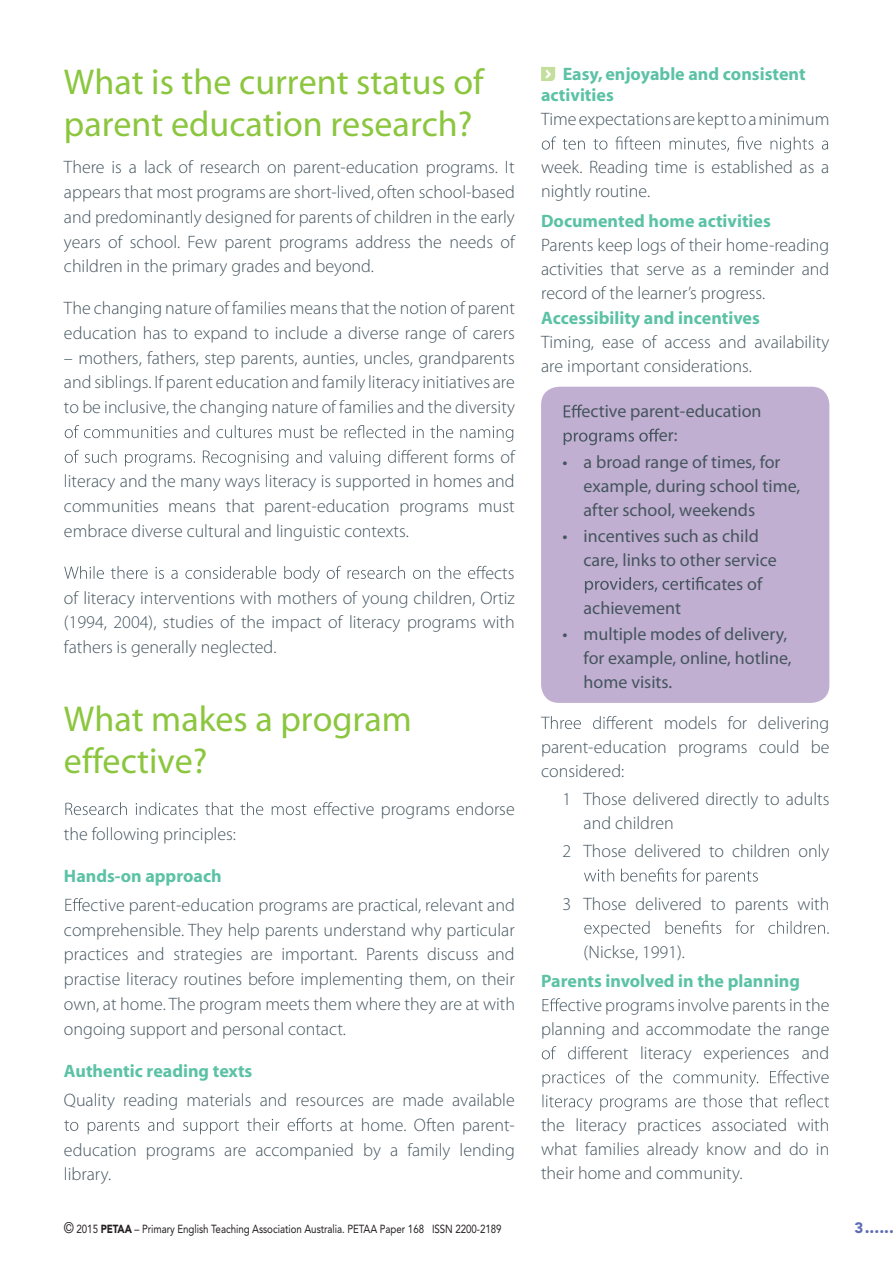
<style>
.page{position:relative;width:893px;height:1263px;background:#fff}
.page>*{position:absolute;margin:0;border:0;box-sizing:border-box;transform-origin:0 0}
.t1{font:36px/42px "Myriad";color:#8bc63e}
.t2{font:300 18px/24.8px "Myriad Pro";color:#45555f;text-align:justify}
.t3{font:18px/24px "Myriad Pro";color:#45555f}
.t4{font:700 18px/21px "Myriad";color:#5bc2a5}
.t5{font:900 16.5px "Avenir";color:#5d6cb3}
.t6{font:11.7px "Avenir";letter-spacing:-.005em;color:#231f20;scale:.83 1}
.s1{font-size:15.3px}
.s2{font-weight:900}
.s3{font-size:15px}
</style>
<div class="page">
<div style="left:541px;top:387px;width:288px;height:316px;background:#c1afd1;border-radius:18px"></div>
<svg style="left:541px;top:67px;width:14px;height:14px"></svg>
<svg style="left:65px;top:425px;width:448px;height:17px"></svg>
<svg style="left:65px;top:450px;width:347px;height:16px"></svg>
<svg style="left:64px;top:566px;width:423px;height:17px"></svg>
<svg style="left:65px;top:802px;width:268px;height:13px"></svg>
<svg style="left:65px;top:898px;width:18px;height:13px"></svg>
<svg style="left:64px;top:1118px;width:242px;height:16px"></svg>
<svg style="left:542px;top:136px;width:286px;height:17px"></svg>
<svg style="left:564px;top:404px;width:18px;height:13px"></svg>
<svg style="left:564px;top:428px;width:96px;height:17px"></svg>
<svg style="left:585px;top:577px;width:118px;height:16px"></svg>
<svg style="left:541px;top:716px;width:76px;height:13px"></svg>
<svg style="left:584px;top:868px;width:174px;height:17px"></svg>
<svg style="left:584px;top:921px;width:245px;height:16px"></svg>
<svg style="left:543px;top:998px;width:17px;height:13px"></svg>
<svg style="left:542px;top:1046px;width:50px;height:13px"></svg>
<svg style="left:542px;top:1070px;width:246px;height:17px"></svg>
<svg style="left:543px;top:1094px;width:286px;height:17px"></svg>
<h1 class="t1" style="left:64px;top:62px;width:421px">What is the current status of parent education research?</h1>
<p class="t2" style="left:64px;top:155px;width:452px">There is a lack of research on parent-education programs. It appears that most programs are short-lived, often school-based and predominantly designed for parents of children in the early years of school. Few parent programs address the needs of children in the primary grades and beyond.</p>
<p class="t2" style="left:64px;top:296px;width:452px">The changing nature of families means that the notion of parent education has to expand to include a diverse range of carers</p>
<p class="t2" style="left:64px;top:345px;width:452px">– mothers, fathers, step parents, aunties, uncles, grandparents and siblings. If parent education and family literacy initiatives are to be inclusive, the changing nature of families and the diversity</p>
<p class="t2" style="left:64px;top:444px;width:452px;text-indent:346px">erent forms of literacy and the many ways literacy is supported in homes and communities means that parent-education programs must embrace diverse cultural and linguistic contexts.</p>
<p class="t2" style="left:64px;top:560px;width:452px;text-indent:421px">ects of literacy interventions with mothers of young children, Ortiz (1994, 2004), studies of the impact of literacy programs with fathers is generally neglected.</p>
<h1 class="t1" style="left:64px;top:700px;width:349px">What makes a program effective?</h1>
<p class="t2" style="left:331px;top:796px;width:185px">ective programs endorse</p>
<p class="t2" style="left:64px;top:821px;width:174px">the following principles:</p>
<p class="t4" style="left:64px;top:866px;width:159px">Hands-on approach</p>
<p class="t2" style="left:64px;top:892px;width:453px;text-indent:18px">ective parent-education programs are practical, relevant and comprehensible. They help parents understand why particular practices and strategies are important. Parents discuss and practise literacy routines before implementing them, on their own, at home. The program meets them where they are at with ongoing support and personal contact.</p>
<p class="t4" style="left:64px;top:1061px;width:190px">Authentic reading texts</p>
<p class="t2" style="left:64px;top:1087px;width:452px">Quality reading materials and resources are made available</p>
<p class="t2" style="left:305px;top:1112px;width:211px">orts at home. Often parent-</p>
<p class="t2" style="left:64px;top:1137px;width:452px">education programs are accompanied by a family lending</p>
<p class="t2" style="left:64px;top:1162px;width:49px">library.</p>
<p class="t4" style="left:541px;top:65px;width:266px;text-indent:22px">Easy, enjoyable and consistent activities</p>
<p class="t2" style="left:541px;top:107px;width:290px">Time expectations are kept to a minimum</p>
<p class="t2" style="left:541px;top:155px;width:290px;line-height:24px">week. Reading time is established as a nightly routine.</p>
<p class="t4" style="left:541px;top:211px;width:231px">Documented home activities</p>
<p class="t2" style="left:541px;top:233px;width:290px;line-height:24px">Parents keep logs of their home-reading activities that serve as a reminder and record of the learner’s progress.</p>
<p class="t4" style="left:541px;top:308px;width:220px">Accessibility and incentives</p>
<p class="t2" style="left:541px;top:330px;width:290px;line-height:24px">Timing, ease of access and availability are important considerations.</p>
<p class="t3" style="left:581px;top:399px;width:182px;text-align:center">ective parent-education er:</p>
<p class="t3" style="left:584px;top:449px;width:218px;text-indent:-21px">• a broad range of times, for example, during school time, after school, weekends</p>
<p class="t3" style="left:562px;top:523px;width:198px">• incentives such as child</p>
<p class="t3" style="left:584px;top:547px;width:195px">care, links to other service</p>
<p class="t3" style="left:705px;top:571px;width:59px">cates of</p>
<p class="t3" style="left:584px;top:595px;width:99px">achievement</p>
<p class="t3" style="left:584px;top:621px;width:210px;text-indent:-21px">• multiple modes of delivery, for example, online, hotline, home visits.</p>
<p class="t2" style="left:541px;top:711px;width:290px;line-height:24px;text-indent:74px">erent models for delivering parent-education programs could be considered:</p>
<p class="t2" style="left:584px;top:787px;width:247px;line-height:24px;text-indent:-21px">1 Those delivered directly to adults and children</p>
<p class="t2" style="left:562px;top:839px;width:269px">2 Those delivered to children only</p>
<p class="t2" style="left:562px;top:891px;width:269px">3 Those delivered to parents with</p>
<p class="t2" style="left:584px;top:939px;width:103px">(Nickse, 1991).</p>
<p class="t4" style="left:541px;top:971px;width:260px">Parents involved in the planning</p>
<p class="t2" style="left:541px;top:993px;width:290px;line-height:24px;text-align:right">ective programs involve parents in the planning and accommodate the range erent literacy experiences and<br>ective</p>
<p class="t2" style="left:541px;top:1113px;width:290px;line-height:24px">the literacy practices associated with what families already know and do in their home and community.</p>
<p class="t6" style="left:64px;top:1222px;width:529px"><span class="s1">©</span> 2015 <span class="s2">PETAA</span> – Primary English Teaching Association Australia. PETAA Paper 168 ISSN 2200-2189</p>
<p class="t5" style="left:854px;top:1217px;width:41px"><span class="s3">3</span>......</p>
</div>
